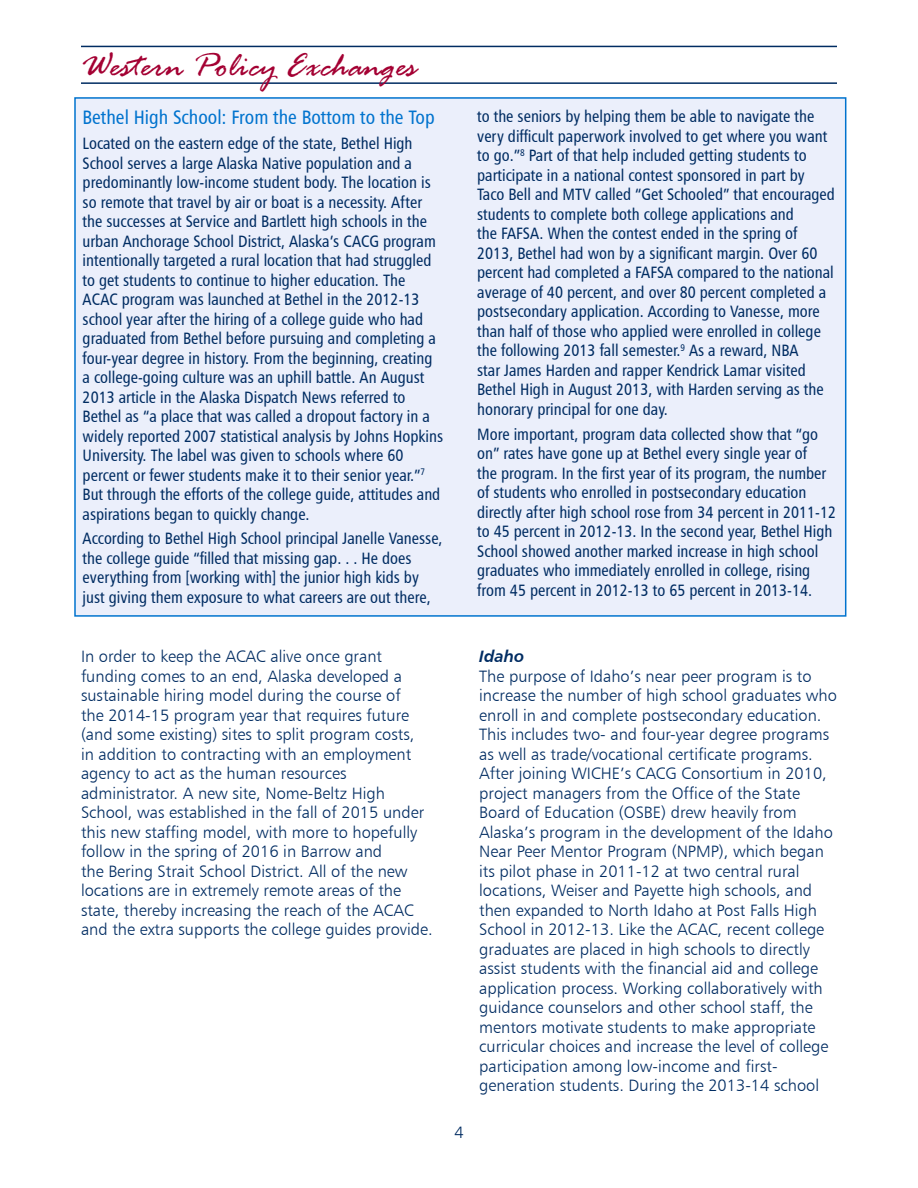
<style>
.page{position:relative;width:918px;height:1188px;background:#fff}
.page>*{position:absolute;margin:0;border:0;box-sizing:border-box;transform-origin:0 0}
.t1{font:italic 36px "Rage";color:#a40133}
.body_text{font:19.5px "Humanist 777 BT Roman Condensed B";color:#0073ce}
.body_text-2{font:16.5px/19.5px "Humanist 777 BT Roman Condensed B";color:#002c62}
.body_text-3{font:16.5px/19.5px "Humanist 777 BT Light B";color:#002c62}
.head_3{font:16.5px "Humanist 777 BT Bold Italic B";color:#002c62}
</style>
<div class="page">
<hr style="left:81px;top:82px;width:756px;height:2px;background:#002c62">
<hr style="left:81px;top:46px;width:756px;height:1px;background:#002c62">
<div style="left:74px;top:97px;width:772px;height:520px;background:#ebeffb;border:2px solid #0073ce"></div>
<div style="left:83px;top:110px;width:755px;height:505px;background:#ebeffb"></div>
<h1 class="t1" style="left:81px;top:47px;width:337px">Western Policy Exchanges</h1>
<p class="body_text" style="left:83px;top:106px;width:354px">Bethel High School: From the Bottom to the Top</p>
<p class="body_text-2" style="left:83px;top:133px;width:362px">Located on the eastern edge of the state, Bethel High School serves a large Alaska Native population and a predominantly low-income student body. The location is so remote that travel by air or boat is a necessity. After the successes at Service and Bartlett high schools in the urban Anchorage School District, Alaska’s CACG program intentionally targeted a rural location that had struggled to get students to continue to higher education. The ACAC program was launched at Bethel in the 2012-13 school year after the hiring of a college guide who had graduated from Bethel before pursuing and completing a four-year degree in history. From the beginning, creating a college-going culture was an uphill battle. An August 2013 article in the Alaska Dispatch News referred to Bethel as “a place that was called a dropout factory in a widely reported 2007 statistical analysis by Johns Hopkins University. The label was given to schools where 60 percent or fewer students make it to their senior year.”<sup>7<br></sup>But through the efforts of the college guide, attitudes and aspirations began to quickly change.</p>
<p class="body_text-2" style="left:83px;top:529px;width:362px">According to Bethel High School principal Janelle Vanesse, the college guide “filled that missing gap. . . He does everything from [working with] the junior high kids by just giving them exposure to what careers are out there,</p>
<p class="body_text-2" style="left:477px;top:106px;width:359px">to the seniors by helping them be able to navigate the very difficult paperwork involved to get where you want to go.”<sup>8</sup> Part of that help included getting students to participate in a national contest sponsored in part by Taco Bell and MTV called “Get Schooled” that encouraged students to complete both college applications and<br>the FAFSA. When the contest ended in the spring of 2013, Bethel had won by a significant margin. Over 60 percent had completed a FAFSA compared to the national average of 40 percent, and over 80 percent completed a postsecondary application. According to Vanesse, more than half of those who applied were enrolled in college the following 2013 fall semester.<sup>9</sup> As a reward, NBA<br>star James Harden and rapper Kendrick Lamar visited Bethel High in August 2013, with Harden serving as the honorary principal for one day.</p>
<p class="body_text-2" style="left:477px;top:424px;width:360px">More important, program data collected show that “go on” rates have gone up at Bethel every single year of<br>the program. In the first year of its program, the number of students who enrolled in postsecondary education directly after high school rose from 34 percent in 2011-12 to 45 percent in 2012-13. In the second year, Bethel High School showed another marked increase in high school graduates who immediately enrolled in college, rising from 45 percent in 2012-13 to 65 percent in 2013-14.</p>
<p class="body_text-3" style="left:81px;top:646px;width:353px">In order to keep the ACAC alive once grant funding comes to an end, Alaska developed a sustainable hiring model during the course of<br>the 2014-15 program year that requires future (and some existing) sites to split program costs,<br>in addition to contracting with an employment agency to act as the human resources administrator. A new site, Nome-Beltz High School, was established in the fall of 2015 under this new staffing model, with more to hopefully follow in the spring of 2016 in Barrow and<br>the Bering Strait School District. All of the new locations are in extremely remote areas of the state, thereby increasing the reach of the ACAC and the extra supports the college guides provide.</p>
<p class="head_3" style="left:479px;top:646px;width:47px">Idaho</p>
<p class="body_text-3" style="left:479px;top:666px;width:359px">The purpose of Idaho’s near peer program is to increase the number of high school graduates who enroll in and complete postsecondary education.<br>This includes two- and four-year degree programs as well as trade/vocational certificate programs.<br>After joining WICHE’s CACG Consortium in 2010, project managers from the Office of the State Board of Education (OSBE) drew heavily from Alaska’s program in the development of the Idaho Near Peer Mentor Program (NPMP), which began its pilot phase in 2011-12 at two central rural locations, Weiser and Payette high schools, and then expanded to North Idaho at Post Falls High School in 2012-13. Like the ACAC, recent college graduates are placed in high schools to directly assist students with the financial aid and college application process. Working collaboratively with guidance counselors and other school staff, the mentors motivate students to make appropriate curricular choices and increase the level of college participation among low-income and first&shy;generation students. During the 2013-14 school</p>
<p class="body_text-3" style="left:454px;top:1122px;width:11px">4</p>
</div>
